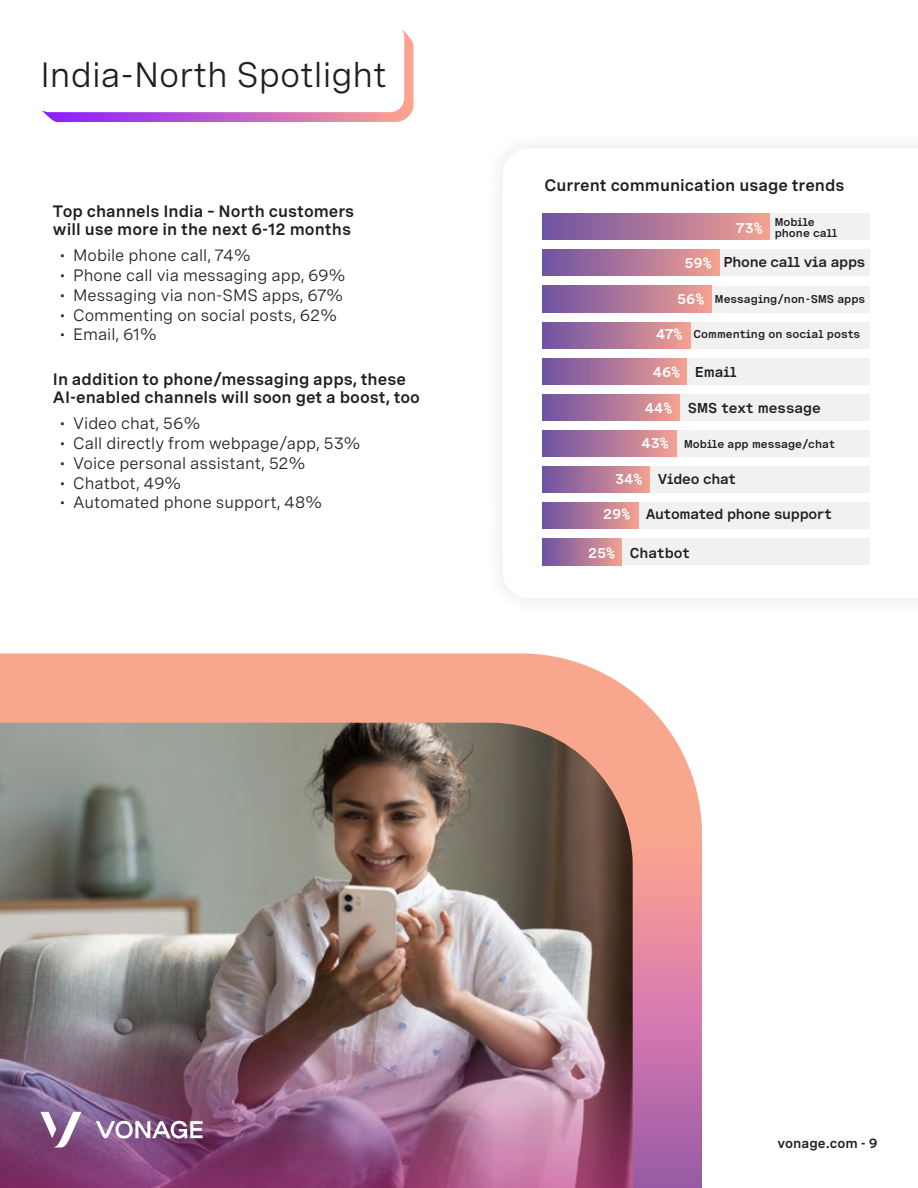
<style>
.page{position:relative;width:918px;height:1188px;background:#fff}
.page>*{position:absolute;margin:0;border:0;box-sizing:border-box;transform-origin:0 0}
.t1{font:35.1px "Spezia";color:#221e1f}
.t2{font:16.5px "Spezia";color:#221e1f}
.t3{font:600 16.5px/18px "Spezia";color:#221e1f}
.t4{font:600 14.25px "Spezia Semi Mono";letter-spacing:-.02em;color:#231f20}
.t5{font:600 14.25px "Spezia Semi Mono";color:#231f20}
.t6{font:600 14.25px "Spezia Semi Mono";color:#fff}
.t7{font:600 13.5px "Spezia";color:#221e1f}
.t8{font:600 11.4px/11.2px "Spezia Semi Mono";color:#231f20}
.s1{color:#fff}
.s2{font-size:14.25px;color:#fff}
</style>
<div class="page">
<svg style="left:41px;top:29px;width:373px;height:93px"></svg>
<img style="left:0;top:653px;width:702px;height:535px">
<svg style="left:502px;top:148px;width:368px;height:450px"></svg>
<div style="left:770px;top:214px;width:100px;height:26px;background:#f1f1f2"></div>
<div style="left:543px;top:214px;width:227px;height:26px;background:linear-gradient(to right,#6d51a3,#f2a091)"></div>
<div style="left:720px;top:250px;width:150px;height:26px;background:#f1f1f2"></div>
<div style="left:543px;top:250px;width:177px;height:26px;background:linear-gradient(to right,#6d51a3,#f2a091)"></div>
<div style="left:712px;top:286px;width:158px;height:26px;background:#f1f1f2"></div>
<div style="left:543px;top:286px;width:169px;height:26px;background:linear-gradient(to right,#6d51a3,#f2a091)"></div>
<div style="left:690px;top:322px;width:180px;height:26px;background:#f1f1f2"></div>
<div style="left:543px;top:322px;width:147px;height:26px;background:linear-gradient(to right,#6d51a3,#f19f91)"></div>
<div style="left:686px;top:358px;width:184px;height:27px;background:#f1f1f2"></div>
<div style="left:543px;top:358px;width:143px;height:27px;background:linear-gradient(to right,#6d51a3,#f19f91)"></div>
<div style="left:680px;top:394px;width:190px;height:26px;background:#f1f1f2"></div>
<div style="left:543px;top:394px;width:137px;height:26px;background:linear-gradient(to right,#6e51a3,#f29f91)"></div>
<div style="left:677px;top:430px;width:193px;height:27px;background:#f1f1f2"></div>
<div style="left:543px;top:430px;width:134px;height:27px;background:linear-gradient(to right,#6e51a3,#f19f91)"></div>
<div style="left:650px;top:466px;width:220px;height:27px;background:#f1f1f2"></div>
<div style="left:543px;top:466px;width:107px;height:27px;background:linear-gradient(to right,#6e51a3,#f29f91)"></div>
<div style="left:638px;top:503px;width:232px;height:26px;background:#f1f1f2"></div>
<div style="left:543px;top:503px;width:95px;height:26px;background:linear-gradient(to right,#6e51a3,#f19f91)"></div>
<div style="left:621px;top:539px;width:249px;height:26px;background:#f1f1f2"></div>
<div style="left:543px;top:539px;width:78px;height:26px;background:linear-gradient(to right,#6e52a3,#ee9d91)"></div>
<h3 class="t1" style="left:40px;top:48px;width:348px">India-North Spotlight</h3>
<h5 class="t3" style="left:53px;top:201px;width:303px">Top channels India – North customers will use more in the next 6-12 months</h5>
<p class="t2" style="left:60px;top:243px;width:192px">• Mobile phone call, 74%</p>
<p class="t2" style="left:60px;top:263px;width:287px">• Phone call via messaging app, 69%</p>
<p class="t2" style="left:60px;top:283px;width:285px">• Messaging via non-SMS apps, 67%</p>
<p class="t2" style="left:60px;top:303px;width:279px">• Commenting on social posts, 62%</p>
<p class="t2" style="left:60px;top:322px;width:98px">• Email, 61%</p>
<h5 class="t3" style="left:53px;top:369px;width:369px">In addition to phone/messaging apps, these<br>AI-enabled channels will soon get a boost, too</h5>
<p class="t2" style="left:60px;top:411px;width:142px">• Video chat, 56%</p>
<p class="t2" style="left:60px;top:431px;width:302px">• Call directly from webpage/app, 53%</p>
<p class="t2" style="left:60px;top:451px;width:247px">• Voice personal assistant, 52%</p>
<p class="t2" style="left:60px;top:471px;width:123px">• Chatbot, 49%</p>
<p class="t2" style="left:60px;top:490px;width:264px">• Automated phone support, 48%</p>
<p class="t3" style="left:544px;top:175px;width:302px">Current communication usage trends</p>
<p class="t6" style="left:736px;top:217px;width:28px">73%</p>
<p class="t8" style="left:775px;top:215px;width:64px">Mobile phone call</p>
<p class="t4" style="left:685px;top:252px;width:182px"><span class="s1">59%</span> Phone call via apps</p>
<p class="t8" style="left:677px;top:292px;width:190px"><span class="s2">56%</span> Messaging/non-SMS apps</p>
<p class="t8" style="left:656px;top:328px;width:206px"><span class="s2">47%</span> Commenting on social posts</p>
<p class="t4" style="left:653px;top:361px;width:86px"><span class="s1">46%</span> Email</p>
<p class="t5" style="left:645px;top:397px;width:178px"><span class="s1">44%</span> SMS text message</p>
<p class="t8" style="left:641px;top:437px;width:195px"><span class="s2">43%</span> Mobile app message/chat</p>
<p class="t4" style="left:615px;top:469px;width:122px"><span class="s1">34%</span> Video chat</p>
<p class="t4" style="left:603px;top:504px;width:230px"><span class="s1">29%</span> Automated phone support</p>
<p class="t5" style="left:588px;top:542px;width:103px"><span class="s1">25%</span> Chatbot</p>
<p class="t7" style="left:778px;top:1133px;width:102px">vonage.com - 9</p>
</div>
